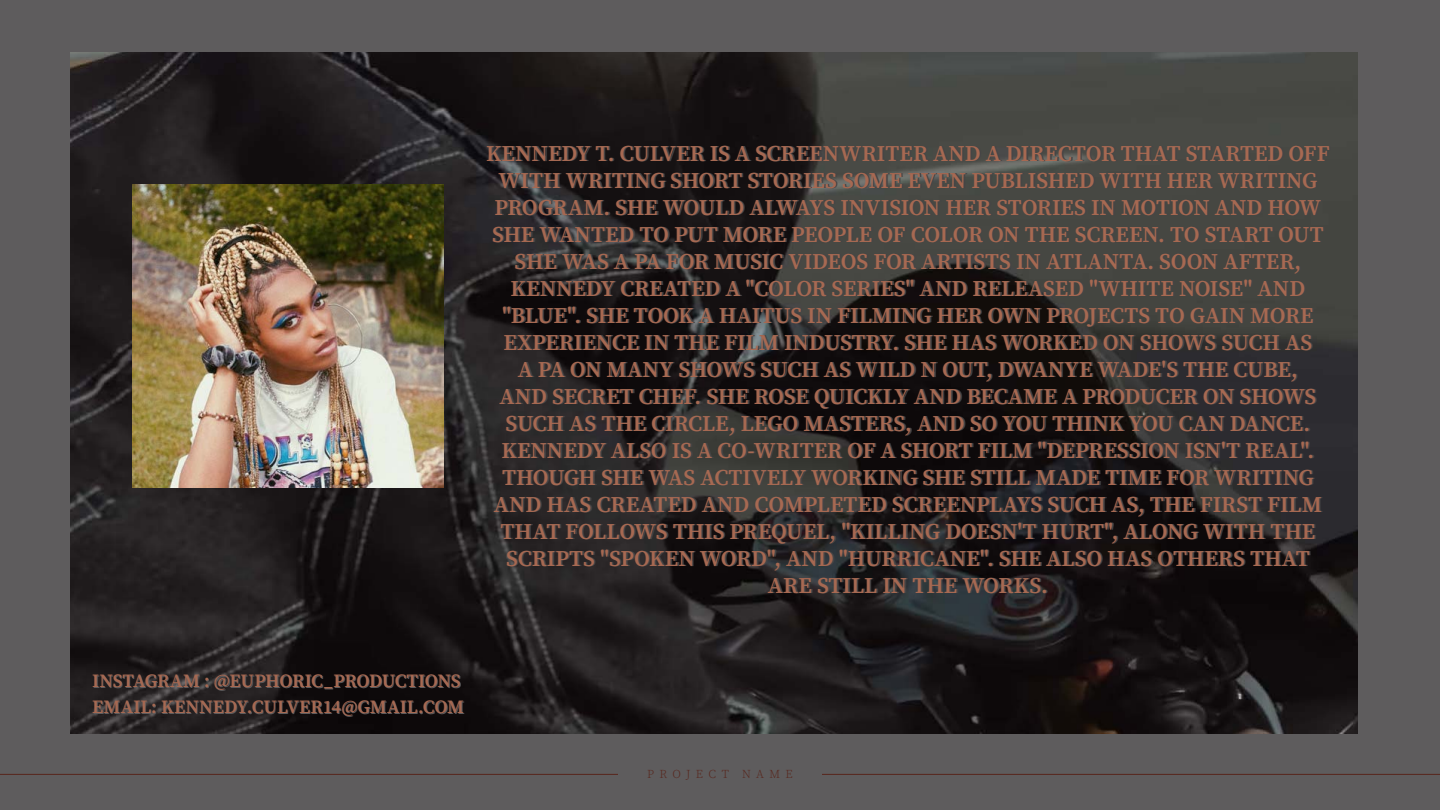
<style>
.page{position:relative;width:1440px;height:810px;background:#5e5c5d}
.page>*{position:absolute;margin:0;border:0;box-sizing:border-box;transform-origin:0 0}
.t1{font:600 22.5px/27px "Source Serif Pro";letter-spacing:-.005em;color:#a76952;text-align:center}
.t2{font:600 18.75px/25.9px "Source Serif Pro";letter-spacing:-.005em;color:#a76952}
.t3{font:300 12px "Source Serif Pro";letter-spacing:.445em;color:#58251b}
</style>
<div class="page">
<img style="left:70px;top:52px;width:1287px;height:682px">
<img style="left:133px;top:185px;width:310px;height:303px">
<hr style="left:822px;top:774px;width:618px;height:1px;background:#58251b">
<hr style="left:0;top:774px;width:618px;height:1px;background:#58251b">
<p class="t1" style="left:486px;top:140px;width:845px">KENNEDY T. CULVER IS A SCREENWRITER AND A DIRECTOR THAT STARTED OFF WITH WRITING SHORT STORIES SOME EVEN PUBLISHED WITH HER WRITING PROGRAM. SHE WOULD ALWAYS INVISION HER STORIES IN MOTION AND HOW SHE WANTED TO PUT MORE PEOPLE OF COLOR ON THE SCREEN. TO START OUT SHE WAS A PA FOR MUSIC VIDEOS FOR ARTISTS IN ATLANTA. SOON AFTER, KENNEDY CREATED A "COLOR SERIES" AND RELEASED "WHITE NOISE" AND "BLUE". SHE TOOK A HAITUS IN FILMING HER OWN PROJECTS TO GAIN MORE EXPERIENCE IN THE FILM INDUSTRY. SHE HAS WORKED ON SHOWS SUCH AS<br>A PA ON MANY SHOWS SUCH AS WILD N OUT, DWANYE WADE'S THE CUBE,<br>AND SECRET CHEF. SHE ROSE QUICKLY AND BECAME A PRODUCER ON SHOWS SUCH AS THE CIRCLE, LEGO MASTERS, AND SO YOU THINK YOU CAN DANCE.<br>KENNEDY ALSO IS A CO-WRITER OF A SHORT FILM "DEPRESSION ISN'T REAL".<br>THOUGH SHE WAS ACTIVELY WORKING SHE STILL MADE TIME FOR WRITING AND HAS CREATED AND COMPLETED SCREENPLAYS SUCH AS, THE FIRST FILM THAT FOLLOWS THIS PREQUEL, "KILLING DOESN'T HURT", ALONG WITH THE SCRIPTS "SPOKEN WORD", AND "HURRICANE". SHE ALSO HAS OTHERS THAT ARE STILL IN THE WORKS.</p>
<p class="t2" style="left:92px;top:668px;width:373px">INSTAGRAM : @EUPHORIC_PRODUCTIONS<br>EMAIL: KENNEDY.CULVER14@GMAIL.COM</p>
<p class="t3" style="left:647px;top:766px;width:147px">PROJECT NAME</p>
</div>
